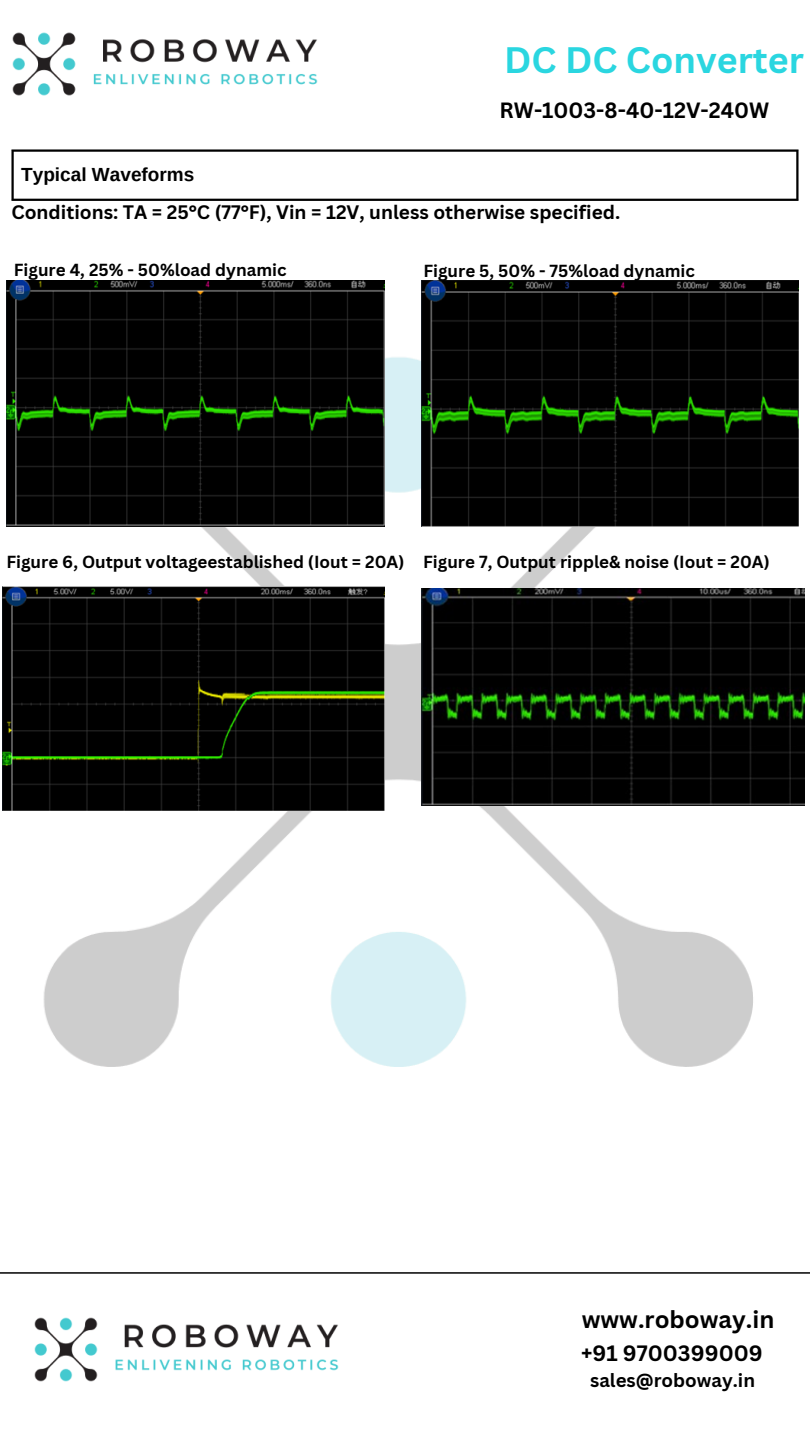
<style>
.page{position:relative;width:810px;height:1440px;background:#fff}
.page>*{position:absolute;margin:0;border:0;box-sizing:border-box;transform-origin:0 0}
.t1{font:700 35.8px "Canva Sans";color:#2ad6e0}
.t2{font:700 23.8px "Canva Sans";color:#000}
.t3{font:700 21.6px "Canva Sans";color:#000}
.t4{font:700 21.5px "Canva Sans";color:#000}
.t5{font:700 19px "Canva Sans";color:#000}
.t6{font:700 19px "Arimo";color:#000}
.t7{font:700 18.6px "Canva Sans";color:#000}
.t8{font:700 17px "Canva Sans";color:#000}
</style>
<div class="page">
<img style="left:2px;top:280px;width:803px;height:787px">
<hr style="left:11px;top:152px;width:3px;height:47px;background:#000">
<hr style="left:796px;top:152px;width:3px;height:47px;background:#000">
<hr style="left:11px;top:149px;width:788px;height:3px;background:#000">
<hr style="left:11px;top:199px;width:788px;height:2px;background:#000">
<img style="left:13px;top:32px;width:304px;height:64px">
<hr style="left:0;top:1272px;width:810px;height:2px;background:#000">
<img style="left:34px;top:1317px;width:305px;height:65px">
<img style="left:7px;top:281px;width:378px;height:245px">
<img style="left:422px;top:281px;width:376px;height:245px">
<img style="left:3px;top:587px;width:382px;height:223px">
<img style="left:422px;top:588px;width:382px;height:217px">
<p class="t6" style="left:21px;top:164px;width:175px">Typical Waveforms</p>
<p class="t1" style="left:504px;top:35px;width:301px">DC DC Converter</p>
<p class="t4" style="left:500px;top:95px;width:271px">RW-1003-8-40-12V-240W</p>
<h1 class="t5" style="left:11px;top:198px;width:610px">Conditions: TA = 25°C (77°F), Vin = 12V, unless otherwise specified.</h1>
<h2 class="t8" style="left:14px;top:257px;width:274px">Figure 4, 25% - 50%load dynamic</h2>
<p class="t8" style="left:423px;top:259px;width:273px">Figure 5, 50% - 75%load dynamic</p>
<h3 class="t8" style="left:6px;top:550px;width:400px">Figure 6, Output voltageestablished (Iout = 20A)</h3>
<p class="t8" style="left:423px;top:550px;width:348px">Figure 7, Output ripple&amp; noise (Iout = 20A)</p>
<h2 class="t2" style="left:582px;top:1303px;width:194px">www.roboway.in</h2>
<p class="t3" style="left:581px;top:1337px;width:183px">+91 9700399009</p>
<p class="t7" style="left:590px;top:1367px;width:166px">sales@roboway.in</p>
</div>
